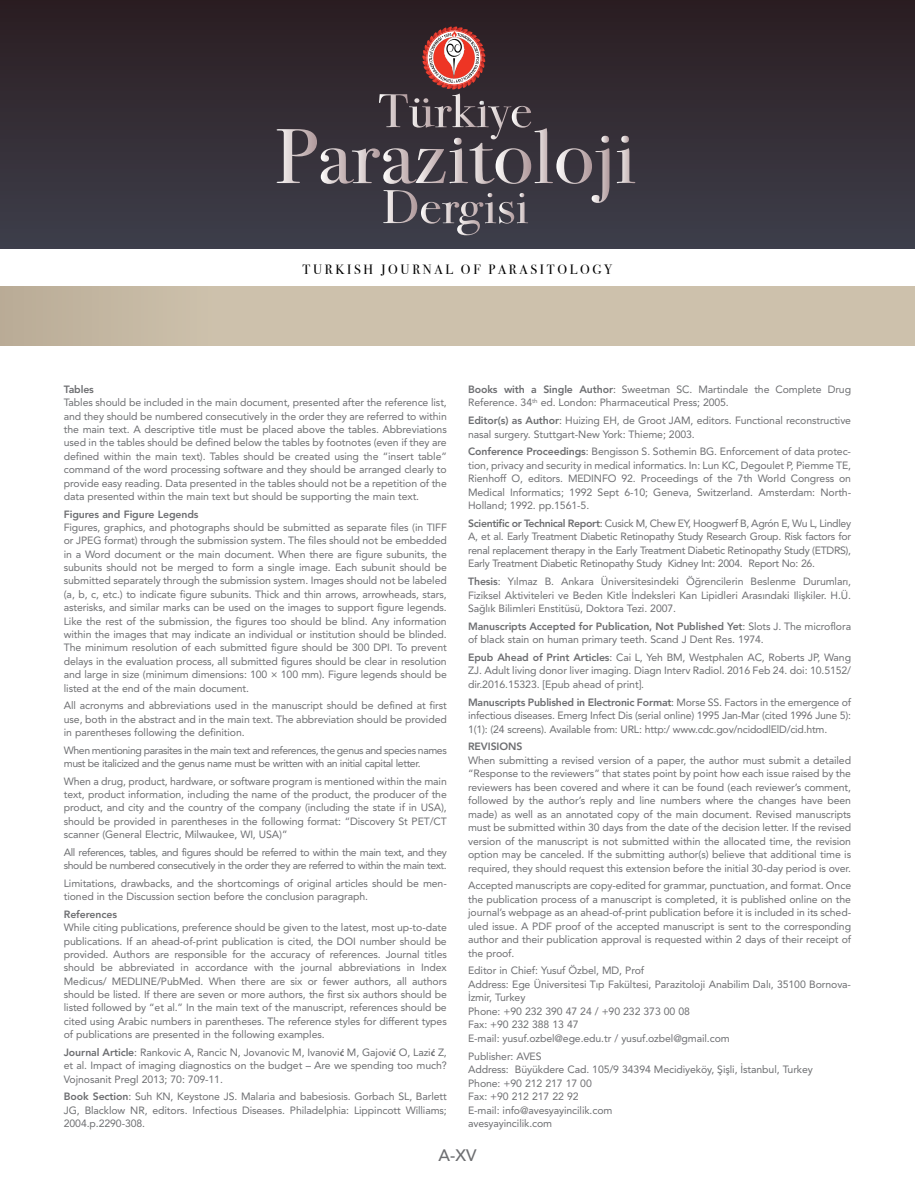
<style>
.page{position:relative;width:915px;height:1191px;background:#fff}
.page>*{position:absolute;margin:0;border:0;box-sizing:border-box;transform-origin:0 0}
.t1{font:500 16.5px "Avenir LT Std";color:#6d6e71}
.t2{font:13.5px "Bodoni Svty Two ITCTT Book";letter-spacing:.2em;color:#000}
.t3{font:10.5px/13.5px "Avenir LT Std";letter-spacing:-.01em;color:#6d6e71;text-align:justify}
.t4{font:10.5px/13.4px "Avenir LT Std";letter-spacing:-.04em;color:#6d6e71}
.t5{font:800 10.5px "Avenir LT Std";letter-spacing:-.01em;color:#6d6e71}
.s1{font-weight:800}
.s2{font-family:"Myriad Pro";font-weight:700;font-size:9.75px}
</style>
<div class="page">
<div style="left:0;top:0;width:914px;height:249px;background:linear-gradient(to bottom,#2a1d21,#3e3f4b)"></div>
<svg style="left:616px;top:136px;width:19px;height:47px"></svg>
<svg style="left:276px;top:27px;width:333px;height:208px;background:#4c4148"></svg>
<div style="left:0;top:287px;width:914px;height:59px;background:linear-gradient(to right,#c5b8a3,#d0c5b0)"></div>
<p class="t2" style="left:302px;top:258px;width:311px">TURKISH JOURNAL OF PARASITOLOGY</p>
<p class="t5" style="left:64px;top:383px;width:32px">Tables</p>
<p class="t3" style="left:64px;top:396px;width:384px">Tables should be included in the main document, presented after the reference list, and they should be numbered consecutively in the order they are referred to within the main text. A descriptive title must be placed above the tables. Abbreviations used in the tables should be defined below the tables by footnotes (even if they are defined within the main text). Tables should be created using the “insert table” command of the word processing software and they should be arranged clearly to provide easy reading. Data presented in the tables should not be a repetition of the data presented within the main text but should be supporting the main text.</p>
<p class="t5" style="left:64px;top:507px;width:136px">Figures and Figure Legends</p>
<p class="t3" style="left:64px;top:520px;width:384px">Figures, graphics, and photographs should be submitted as separate files (in TIFF or JPEG format) through the submission system. The files should not be embedded in a Word document or the main document. When there are figure subunits, the subunits should not be merged to form a single image. Each subunit should be submitted separately through the submission system. Images should not be labeled (a, b, c, etc.) to indicate figure subunits. Thick and thin arrows, arrowheads, stars, asterisks, and similar marks can be used on the images to support figure legends.<br>Like the rest of the submission, the figures too should be blind. Any information within the images that may indicate an individual or institution should be blinded.<br>The minimum resolution of each submitted figure should be 300 DPI. To prevent delays in the evaluation process, all submitted figures should be clear in resolution and large in size (minimum dimensions: 100 × 100 mm). Figure legends should be listed at the end of the main document.</p>
<p class="t3" style="left:64px;top:699px;width:384px">All acronyms and abbreviations used in the manuscript should be defined at first use, both in the abstract and in the main text. The abbreviation should be provided in parentheses following the definition.</p>
<p class="t4" style="left:64px;top:743px;width:384px">When mentioning parasites in the main text and references, the genus and species names must be italicized and the genus name must be written with an initial capital letter.</p>
<p class="t3" style="left:64px;top:774px;width:384px">When a drug, product, hardware, or software program is mentioned within the main text, product information, including the name of the product, the producer of the product, and city and the country of the company (including the state if in USA), should be provided in parentheses in the following format: “Discovery St PET/CT scanner (General Electric, Milwaukee, WI, USA)”</p>
<p class="t4" style="left:64px;top:845px;width:384px">All references, tables, and figures should be referred to within the main text, and they should be numbered consecutively in the order they are referred to within the main text.</p>
<p class="t3" style="left:64px;top:876px;width:384px">Limitations, drawbacks, and the shortcomings of original articles should be men&shy;tioned in the Discussion section before the conclusion paragraph.</p>
<p class="t5" style="left:64px;top:908px;width:55px">References</p>
<p class="t3" style="left:64px;top:921px;width:384px">While citing publications, preference should be given to the latest, most up-to-date publications. If an ahead-of-print publication is cited, the DOI number should be provided. Authors are responsible for the accuracy of references. Journal titles should be abbreviated in accordance with the journal abbreviations in Index Medicus/ MEDLINE/PubMed. When there are six or fewer authors, all authors should be listed. If there are seven or more authors, the first six authors should be listed followed by “et al.” In the main text of the manuscript, references should be cited using Arabic numbers in parentheses. The reference styles for different types of publications are presented in the following examples.</p>
<p class="t3" style="left:64px;top:1045px;width:384px"><span class="s1">Journal Article</span>: Rankovic A, Rancic N, Jovanovic M, Ivanovi<span class="s2">ć</span> M, Gajovi<span class="s2">ć</span> O, Lazi<span class="s2">ć</span> Z, et al. Impact of imaging diagnostics on the budget – Are we spending too much?<br>Vojnosanit Pregl 2013; 70: 709-11.</p>
<p class="t3" style="left:64px;top:1089px;width:384px"><span class="s1">Book Section</span>: Suh KN, Keystone JS. Malaria and babesiosis. Gorbach SL, Barlett JG, Blacklow NR, editors. Infectious Diseases. Philadelphia: Lippincott Williams; 2004.p.2290-308.</p>
<p class="t3" style="left:468px;top:382px;width:384px"><span class="s1">Books with a Single Author</span>: Sweetman SC. Martindale the Complete Drug<br>Reference. 34<sup>th</sup> ed. London: Pharmaceutical Press; 2005.</p>
<p class="t3" style="left:468px;top:414px;width:384px"><span class="s1">Editor(s) as Author</span>: Huizing EH, de Groot JAM, editors. Functional reconstructive nasal surgery. Stuttgart-New York: Thieme; 2003.</p>
<p class="t3" style="left:468px;top:445px;width:384px"><span class="s1">Conference Proceedings</span>: Bengisson S. Sothemin BG. Enforcement of data protec&shy;tion, privacy and security in medical informatics. In: Lun KC, Degoulet P, Piemme TE, Rienhoff O, editors. MEDINFO 92. Proceedings of the 7th World Congress on Medical Informatics; 1992 Sept 6-10; Geneva, Switzerland. Amsterdam: North-Holland; 1992. pp.1561-5.</p>
<p class="t3" style="left:468px;top:516px;width:384px"><span class="s1">Scientific or Technical Report</span>: Cusick M, Chew EY, Hoogwerf B, Agrón E, Wu L, Lindley A, et al. Early Treatment Diabetic Retinopathy Study Research Group. Risk factors for renal replacement therapy in the Early Treatment Diabetic Retinopathy Study (ETDRS), Early Treatment Diabetic Retinopathy Study Kidney Int: 2004. Report No: 26.</p>
<p class="t3" style="left:468px;top:575px;width:384px"><span class="s1">Thesis</span>: Yılmaz B. Ankara Üniversitesindeki Öğrencilerin Beslenme Durumları, Fiziksel Aktiviteleri ve Beden Kitle İndeksleri Kan Lipidleri Arasındaki Ilişkiler. H.Ü.<br>Sağlık Bilimleri Enstitüsü, Doktora Tezi. 2007.</p>
<p class="t3" style="left:468px;top:619px;width:384px"><span class="s1">Manuscripts Accepted for Publication, Not Published Yet</span>: Slots J. The microflora of black stain on human primary teeth. Scand J Dent Res. 1974.</p>
<p class="t3" style="left:468px;top:650px;width:384px"><span class="s1">Epub Ahead of Print Articles</span>: Cai L, Yeh BM, Westphalen AC, Roberts JP, Wang ZJ. Adult living donor liver imaging. Diagn Interv Radiol. 2016 Feb 24. doi: 10.5152/ dir.2016.15323. [Epub ahead of print].</p>
<p class="t3" style="left:468px;top:695px;width:384px"><span class="s1">Manuscripts Published in Electronic Format</span>: Morse SS. Factors in the emergence of infectious diseases. Emerg Infect Dis (serial online) 1995 Jan-Mar (cited 1996 June 5):<br>1(1): (24 screens). Available from: URL: http:/ www.cdc.gov/ncidodlElD/cid.htm.</p>
<p class="t5" style="left:468px;top:740px;width:56px">REVISIONS</p>
<p class="t3" style="left:468px;top:753px;width:384px">When submitting a revised version of a paper, the author must submit a detailed “Response to the reviewers” that states point by point how each issue raised by the reviewers has been covered and where it can be found (each reviewer’s comment, followed by the author’s reply and line numbers where the changes have been made) as well as an annotated copy of the main document. Revised manuscripts must be submitted within 30 days from the date of the decision letter. If the revised version of the manuscript is not submitted within the allocated time, the revision option may be canceled. If the submitting author(s) believe that additional time is required, they should request this extension before the initial 30-day period is over.</p>
<p class="t3" style="left:468px;top:879px;width:384px">Accepted manuscripts are copy-edited for grammar, punctuation, and format. Once the publication process of a manuscript is completed, it is published online on the journal’s webpage as an ahead-of-print publication before it is included in its sched&shy;uled issue. A PDF proof of the accepted manuscript is sent to the corresponding author and their publication approval is requested within 2 days of their receipt of the proof.</p>
<p class="t3" style="left:468px;top:964px;width:384px;text-align:left">Editor in Chief: Yusuf Özbel, MD, Prof<br>Address: Ege Üniversitesi Tıp Fakültesi, Parazitoloji Anabilim Dalı, 35100 Bornova-İzmir, Turkey<br>Phone: +90 232 390 47 24 / +90 232 373 00 08<br>Fax: +90 232 388 13 47<br>E-mail: yusuf.ozbel@ege.edu.tr / yusuf.ozbel@gmail.com</p>
<p class="t3" style="left:468px;top:1049px;width:346px;text-align:left">Publisher: AVES<br>Address: Büyükdere Cad. 105/9 34394 Mecidiyeköy, Şişli, İstanbul, Turkey<br>Phone: +90 212 217 17 00<br>Fax: +90 212 217 22 92<br>E-mail: info@avesyayincilik.com<br>avesyayincilik.com</p>
<h1 class="t1" style="left:438px;top:1145px;width:39px">A-XV</h1>
</div>
